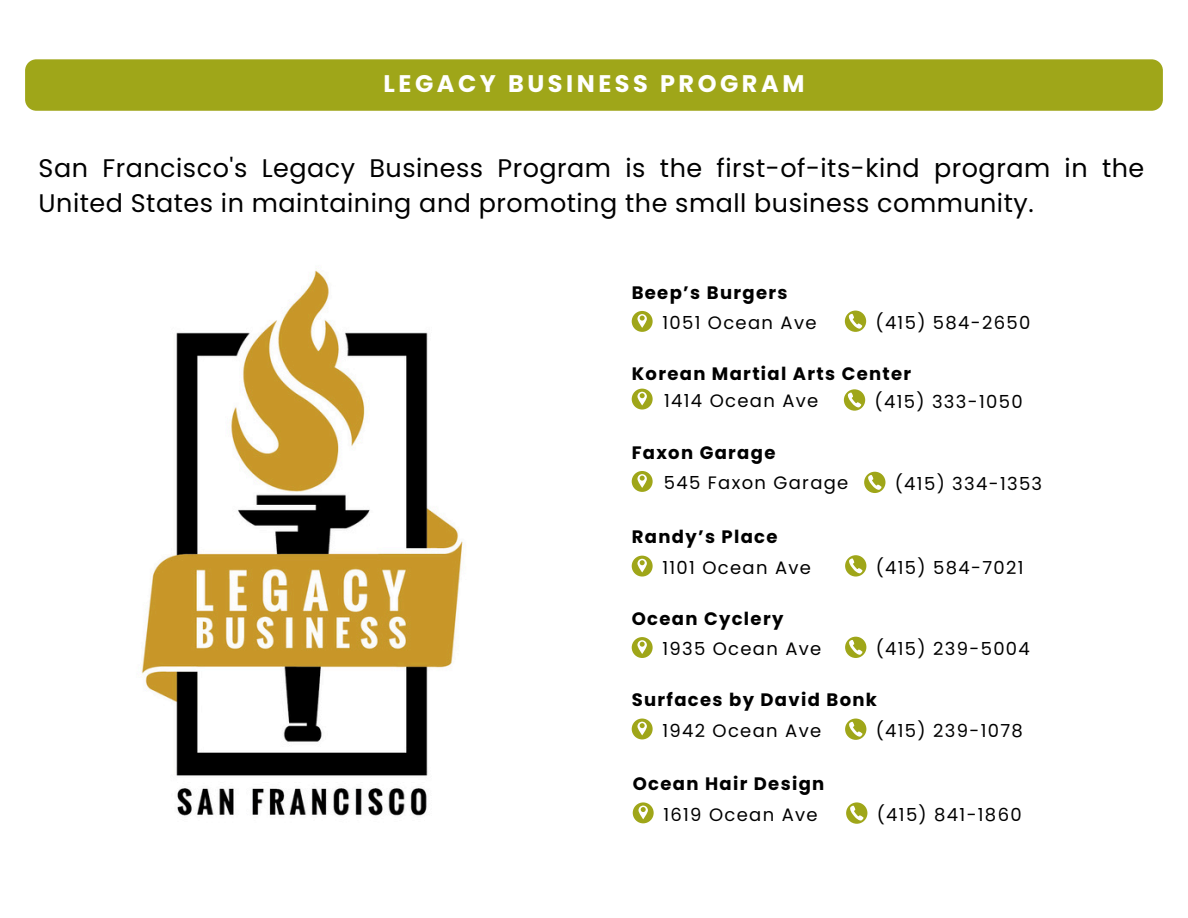
<style>
.page{position:relative;width:1188px;height:918px;background:#fff}
.page>*{position:absolute;margin:0;border:0;box-sizing:border-box;transform-origin:0 0}
.t1{font:25.5px/34.8px "Poppins";letter-spacing:.02em;color:#000}
.t2{font:700 24px "Poppins";letter-spacing:.145em;color:#fff}
.t3{font:18px "Poppins";letter-spacing:.075em;color:#000}
.t4{font:700 18px "Poppins";letter-spacing:.075em;color:#000}
</style>
<div class="page">
<svg style="left:632px;top:311px;width:21px;height:21px"></svg>
<svg style="left:845px;top:311px;width:21px;height:21px"></svg>
<svg style="left:632px;top:389px;width:21px;height:21px"></svg>
<svg style="left:844px;top:389px;width:21px;height:22px"></svg>
<svg style="left:632px;top:471px;width:21px;height:21px"></svg>
<svg style="left:864px;top:472px;width:21px;height:21px"></svg>
<svg style="left:632px;top:556px;width:21px;height:21px"></svg>
<svg style="left:845px;top:555px;width:21px;height:22px"></svg>
<svg style="left:632px;top:637px;width:21px;height:21px"></svg>
<svg style="left:845px;top:637px;width:21px;height:21px"></svg>
<svg style="left:632px;top:719px;width:21px;height:20px"></svg>
<svg style="left:845px;top:719px;width:21px;height:21px"></svg>
<div style="left:25px;top:59px;width:1138px;height:52px;background:#9fa619"></div>
<img style="left:141px;top:268px;width:323px;height:548px">
<svg style="left:633px;top:802px;width:21px;height:21px"></svg>
<svg style="left:846px;top:802px;width:21px;height:22px"></svg>
<p class="t2" style="left:384px;top:67px;width:422px">LEGACY BUSINESS PROGRAM</p>
<h3 class="t1" style="left:39px;top:150px;width:1107px">San Francisco's Legacy Business Program is the first-of-its-kind program in the<br>United States in maintaining and promoting the small business community.</h3>
<p class="t4" style="left:632px;top:280px;width:157px">Beep’s Burgers</p>
<p class="t3" style="left:662px;top:310px;width:156px">1051 Ocean Ave</p>
<h2 class="t3" style="left:876px;top:310px;width:157px">(415) 584-2650</h2>
<p class="t4" style="left:632px;top:361px;width:281px">Korean Martial Arts Center</p>
<h3 class="t3" style="left:664px;top:388px;width:156px">1414 Ocean Ave</h3>
<p class="t3" style="left:875px;top:389px;width:150px">(415) 333-1050</p>
<h3 class="t4" style="left:632px;top:440px;width:145px">Faxon Garage</h3>
<p class="t3" style="left:664px;top:470px;width:186px">545 Faxon Garage</p>
<p class="t3" style="left:895px;top:471px;width:149px">(415) 334-1353</p>
<p class="t4" style="left:632px;top:524px;width:147px">Randy’s Place</p>
<p class="t3" style="left:662px;top:555px;width:150px">1101 Ocean Ave</p>
<p class="t3" style="left:876px;top:555px;width:149px">(415) 584-7021</p>
<p class="t4" style="left:632px;top:606px;width:153px">Ocean Cyclery</p>
<p class="t3" style="left:662px;top:636px;width:161px">1935 Ocean Ave</p>
<h3 class="t3" style="left:876px;top:636px;width:156px">(415) 239-5004</h3>
<p class="t4" style="left:632px;top:687px;width:247px">Surfaces by David Bonk</p>
<p class="t3" style="left:662px;top:718px;width:160px">1942 Ocean Ave</p>
<p class="t3" style="left:876px;top:718px;width:149px">(415) 239-1078</p>
<p class="t4" style="left:633px;top:771px;width:193px">Ocean Hair Design</p>
<p class="t3" style="left:663px;top:802px;width:156px">1619 Ocean Ave</p>
<p class="t3" style="left:877px;top:802px;width:146px">(415) 841-1860</p>
</div>
